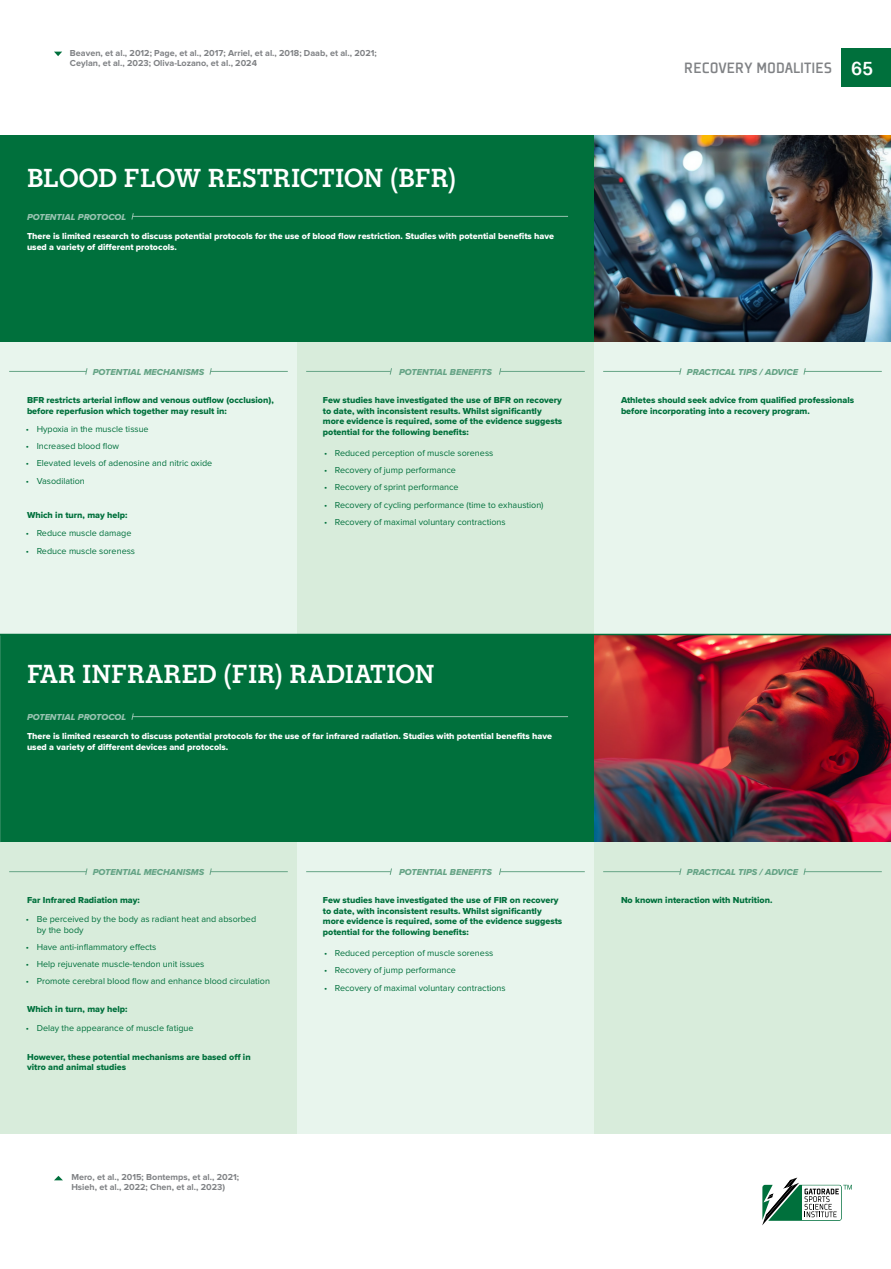
<style>
.page{position:relative;width:891px;height:1269px;background:#fff}
.page>*{position:absolute;margin:0;border:0;box-sizing:border-box;transform-origin:0 0}
.t1{font:700 27px "Gatorade";letter-spacing:.01em;color:#fff}
.t2{font:500 16.5px "Plexes Pro";color:#808285}
.t3{font:9px/10.5px "Proxima Nova Extrabld";color:#00703c}
.t4{font:9px/10.5px "Proxima Nova";color:#00703c}
.t5{font:9px/10.8px "Proxima Nova Extrabld";color:#fff}
.t6{font:700 9px/10.5px "Proxima Nova";color:#808285}
.t7{font:9px "Proxima Nova Extrabld It";color:#66a486}
.t8{font:9px "Proxima Nova Extrabld It";color:#97c2af}
.s1{font-family:"Gatorade";font-weight:700;font-size:19.5px;color:#fff}
</style>
<div class="page">
<img style="left:594px;top:635px;width:297px;height:207px">
<div style="left:0;top:135px;width:594px;height:207px;background:#00703c"></div>
<div style="left:0;top:635px;width:594px;height:207px;background:#00703c"></div>
<div style="left:0;top:342px;width:297px;height:292px;background:#e8f5ed"></div>
<div style="left:0;top:842px;width:297px;height:292px;background:#d8ecdb"></div>
<div style="left:297px;top:342px;width:297px;height:292px;background:#d8ecdb"></div>
<div style="left:297px;top:842px;width:297px;height:292px;background:#e8f5ed"></div>
<div style="left:594px;top:342px;width:297px;height:292px;background:#e8f5ed"></div>
<div style="left:594px;top:842px;width:297px;height:292px;background:#d8ecdb"></div>
<svg style="left:762px;top:1178px;width:90px;height:47px"></svg>
<div style="left:841px;top:48px;width:50px;height:39px;background:#00703c"></div>
<hr style="left:133px;top:216px;width:435px;height:1px;background:#97c2af">
<svg style="left:131px;top:213px;width:3px;height:7px"></svg>
<hr style="left:133px;top:716px;width:435px;height:1px;background:#97c2af">
<svg style="left:131px;top:713px;width:3px;height:7px"></svg>
<hr style="left:211px;top:371px;width:77px;height:1px;background:#66a486">
<svg style="left:209px;top:368px;width:3px;height:7px"></svg>
<hr style="left:9px;top:371px;width:77px;height:1px;background:#66a486">
<svg style="left:85px;top:368px;width:3px;height:7px"></svg>
<hr style="left:211px;top:871px;width:77px;height:1px;background:#66a486">
<svg style="left:209px;top:868px;width:3px;height:7px"></svg>
<hr style="left:9px;top:871px;width:77px;height:1px;background:#66a486">
<svg style="left:85px;top:868px;width:3px;height:7px"></svg>
<hr style="left:500px;top:371px;width:85px;height:1px;background:#66a486">
<hr style="left:306px;top:371px;width:85px;height:1px;background:#66a486">
<hr style="left:500px;top:871px;width:85px;height:1px;background:#66a486">
<hr style="left:306px;top:871px;width:85px;height:1px;background:#66a486">
<hr style="left:804px;top:371px;width:78px;height:1px;background:#66a486">
<svg style="left:803px;top:368px;width:3px;height:7px"></svg>
<hr style="left:603px;top:371px;width:78px;height:1px;background:#66a486">
<svg style="left:679px;top:368px;width:3px;height:7px"></svg>
<hr style="left:804px;top:871px;width:78px;height:1px;background:#66a486">
<svg style="left:803px;top:868px;width:3px;height:7px"></svg>
<hr style="left:603px;top:871px;width:78px;height:1px;background:#66a486">
<svg style="left:679px;top:868px;width:3px;height:7px"></svg>
<svg style="left:54px;top:52px;width:8px;height:4px"></svg>
<svg style="left:54px;top:1176px;width:9px;height:4px"></svg>
<img style="left:594px;top:135px;width:297px;height:207px">
<hr style="left:0;top:634px;width:891px;height:1px;background:#00703c">
<p class="t6" style="left:70px;top:48px;width:308px">Beaven, et al., 2012; Page, et al., 2017; Arriel, et al., 2018; Daab, et al., 2021;<br>Ceylan, et al., 2023; Oliva-Lozano, et al., 2024</p>
<h1 class="t1" style="left:27px;top:162px;width:431px">BLOOD FLOW RESTRICTION (BFR)</h1>
<p class="t8" style="left:27px;top:210px;width:101px">POTENTIAL PROTOCOL</p>
<p class="t5" style="left:27px;top:231px;width:529px">There is limited research to discuss potential protocols for the use of blood flow restriction. Studies with potential benefits have used a variety of different protocols.</p>
<p class="t7" style="left:93px;top:365px;width:113px">POTENTIAL MECHANISMS</p>
<p class="t3" style="left:27px;top:395px;width:248px">BFR restricts arterial inflow and venous outflow (occlusion), before reperfusion which together may result in:</p>
<p class="t4" style="left:26px;top:424px;width:124px">• Hypoxia in the muscle tissue</p>
<p class="t4" style="left:26px;top:441px;width:95px">• Increased blood flow</p>
<p class="t4" style="left:26px;top:458px;width:188px">• Elevated levels of adenosine and nitric oxide</p>
<p class="t4" style="left:26px;top:476px;width:61px">• Vasodilation</p>
<p class="t3" style="left:27px;top:510px;width:102px">Which in turn, may help:</p>
<p class="t4" style="left:26px;top:528px;width:107px">• Reduce muscle damage</p>
<p class="t4" style="left:26px;top:546px;width:111px">• Reduce muscle soreness</p>
<p class="t7" style="left:399px;top:365px;width:94px">POTENTIAL BENEFITS</p>
<p class="t3" style="left:323px;top:395px;width:241px">Few studies have investigated the use of BFR on recovery to date, with inconsistent results. Whilst significantly more evidence is required, some of the evidence suggests potential for the following benefits:</p>
<p class="t4" style="left:324px;top:448px;width:171px">• Reduced perception of muscle soreness</p>
<p class="t4" style="left:324px;top:465px;width:134px">• Recovery of jump performance</p>
<p class="t4" style="left:324px;top:482px;width:136px">• Recovery of sprint performance</p>
<p class="t4" style="left:324px;top:500px;width:221px">• Recovery of cycling performance (time to exhaustion)</p>
<p class="t4" style="left:324px;top:517px;width:183px">• Recovery of maximal voluntary contractions</p>
<h1 class="t1" style="left:27px;top:659px;width:409px">FAR INFRARED (FIR) RADIATION</h1>
<p class="t8" style="left:27px;top:710px;width:101px">POTENTIAL PROTOCOL</p>
<p class="t5" style="left:27px;top:731px;width:527px">There is limited research to discuss potential protocols for the use of far infrared radiation. Studies with potential benefits have used a variety of different devices and protocols.</p>
<p class="t7" style="left:93px;top:865px;width:113px">POTENTIAL MECHANISMS</p>
<p class="t3" style="left:27px;top:896px;width:114px">Far Infrared Radiation may:</p>
<p class="t4" style="left:37px;top:914px;width:221px;text-indent:-11px">• Be perceived by the body as radiant heat and absorbed by the body</p>
<p class="t4" style="left:26px;top:942px;width:132px">• Have anti-inflammatory effects</p>
<p class="t4" style="left:26px;top:959px;width:180px">• Help rejuvenate muscle-tendon unit issues</p>
<p class="t4" style="left:26px;top:976px;width:246px">• Promote cerebral blood flow and enhance blood circulation</p>
<p class="t3" style="left:27px;top:1005px;width:102px">Which in turn, may help:</p>
<p class="t4" style="left:26px;top:1023px;width:169px">• Delay the appearance of muscle fatigue</p>
<p class="t3" style="left:27px;top:1052px;width:225px">However, these potential mechanisms are based off in vitro and animal studies</p>
<p class="t6" style="left:71px;top:1172px;width:169px">Mero, et al., 2015; Bontemps, et al., 2021;<br>Hsieh, et al., 2022; Chen, et al., 2023)</p>
<p class="t7" style="left:399px;top:865px;width:94px">POTENTIAL BENEFITS</p>
<p class="t3" style="left:323px;top:896px;width:241px">Few studies have investigated the use of FIR on recovery to date, with inconsistent results. Whilst significantly more evidence is required, some of the evidence suggests potential for the following benefits:</p>
<p class="t4" style="left:324px;top:948px;width:171px">• Reduced perception of muscle soreness</p>
<p class="t4" style="left:324px;top:965px;width:134px">• Recovery of jump performance</p>
<p class="t4" style="left:324px;top:983px;width:183px">• Recovery of maximal voluntary contractions</p>
<h2 class="t2" style="left:684px;top:58px;width:190px">RECOVERY MODALITIES <span class="s1">65</span></h2>
<p class="t7" style="left:687px;top:365px;width:113px">PRACTICAL TIPS / ADVICE</p>
<p class="t3" style="left:621px;top:395px;width:235px">Athletes should seek advice from qualified professionals before incorporating into a recovery program.</p>
<p class="t7" style="left:687px;top:865px;width:113px">PRACTICAL TIPS / ADVICE</p>
<p class="t3" style="left:621px;top:896px;width:153px">No known interaction with Nutrition.</p>
</div>
